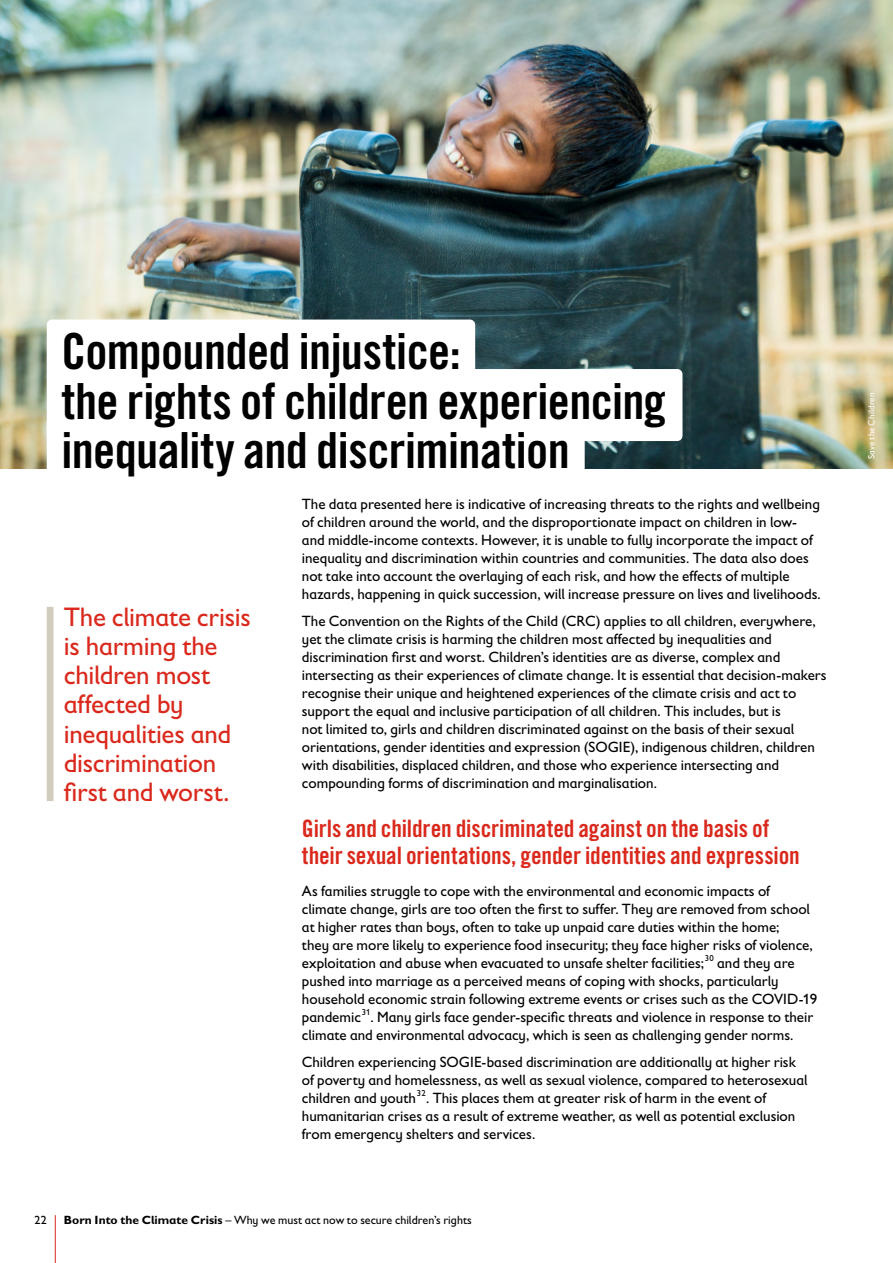
<style>
.page{position:relative;width:893px;height:1263px;background:#fff}
.page>*{position:absolute;margin:0;border:0;box-sizing:border-box;transform-origin:0 0}
.t1{font:49.8px/49.5px "Trade Gothic LT Pro Bd Cn 20";letter-spacing:-.015em;color:#000}
.t2{font:27px/29.2px "Gill Sans Infant Std";letter-spacing:-.01em;color:#da291c}
.t3{font:24px/27px "Trade Gothic LT Pro Bd Cn 20";letter-spacing:-.005em;color:#da291c}
.t4{font:15px/18px "Gill Sans Infant Std";color:#000}
.t5{font:12px "Gill Sans Infant Std";color:#000}
.t6{font:9px "Gill Sans Infant Std";letter-spacing:.015em;color:#fff}
.s1{font-weight:700}
</style>
<div class="page">
<hr style="left:55px;top:1215px;width:1px;height:48px;background:#da291c">
<img style="left:0;top:0;width:893px;height:468px">
<div style="left:47px;top:607px;width:7px;height:194px;background:#d1ccbd"></div>
<div style="left:47px;top:419px;width:538px;height:63px;background:#fff;border-radius:5px"></div>
<div style="left:47px;top:369px;width:635px;height:72px;background:#fff;border-radius:5px"></div>
<div style="left:47px;top:320px;width:428px;height:63px;background:#fff;border-radius:5px"></div>
<h1 class="t1" style="left:61px;top:326px;width:606px">Compounded injustice:<br>the rights of children experiencing inequality and discrimination</h1>
<h2 class="t2" style="left:64px;top:602px;width:188px">The climate crisis is harming the children most affected by inequalities and discrimination first and worst.</h2>
<p class="t4" style="left:302px;top:494px;width:520px">The data presented here is indicative of increasing threats to the rights and wellbeing of children around the world, and the disproportionate impact on children in low&shy;and middle-income contexts. However, it is unable to fully incorporate the impact of inequality and discrimination within countries and communities. The data also does not take into account the overlaying of each risk, and how the effects of multiple hazards, happening in quick succession, will increase pressure on lives and livelihoods.</p>
<p class="t4" style="left:302px;top:611px;width:526px">The Convention on the Rights of the Child (CRC) applies to all children, everywhere, yet the climate crisis is harming the children most affected by inequalities and discrimination first and worst. Children’s identities are as diverse, complex and intersecting as their experiences of climate change. It is essential that decision-makers recognise their unique and heightened experiences of the climate crisis and act to support the equal and inclusive participation of all children. This includes, but is<br>not limited to, girls and children discriminated against on the basis of their sexual orientations, gender identities and expression (SOGIE), indigenous children, children with disabilities, displaced children, and those who experience intersecting and compounding forms of discrimination and marginalisation.</p>
<h3 class="t3" style="left:302px;top:815px;width:499px">Girls and children discriminated against on the basis of their sexual orientations, gender identities and expression</h3>
<p class="t4" style="left:302px;top:881px;width:517px">As families struggle to cope with the environmental and economic impacts of climate change, girls are too often the first to suffer. They are removed from school at higher rates than boys, often to take up unpaid care duties within the home;<br>they are more likely to experience food insecurity; they face higher risks of violence, exploitation and abuse when evacuated to unsafe shelter facilities;<sup>30</sup> and they are pushed into marriage as a perceived means of coping with shocks, particularly household economic strain following extreme events or crises such as the COVID-19 pandemic<sup>31</sup>. Many girls face gender-specific threats and violence in response to their climate and environmental advocacy, which is seen as challenging gender norms.</p>
<p class="t4" style="left:302px;top:1052px;width:507px">Children experiencing SOGIE-based discrimination are additionally at higher risk of poverty and homelessness, as well as sexual violence, compared to heterosexual children and youth<sup>32</sup>. This places them at greater risk of harm in the event of humanitarian crises as a result of extreme weather, as well as potential exclusion from emergency shelters and services.</p>
<p class="t5" style="left:35px;top:1213px;width:14px">22</p>
<p class="t5" style="left:64px;top:1213px;width:410px"><span class="s1">Born Into the Climate Crisis</span> – Why we must act now to secure children’s rights</p>
<p class="t6" style="left:866px;top:459px;width:68px;rotate:-90deg">Save the Children</p>
</div>
